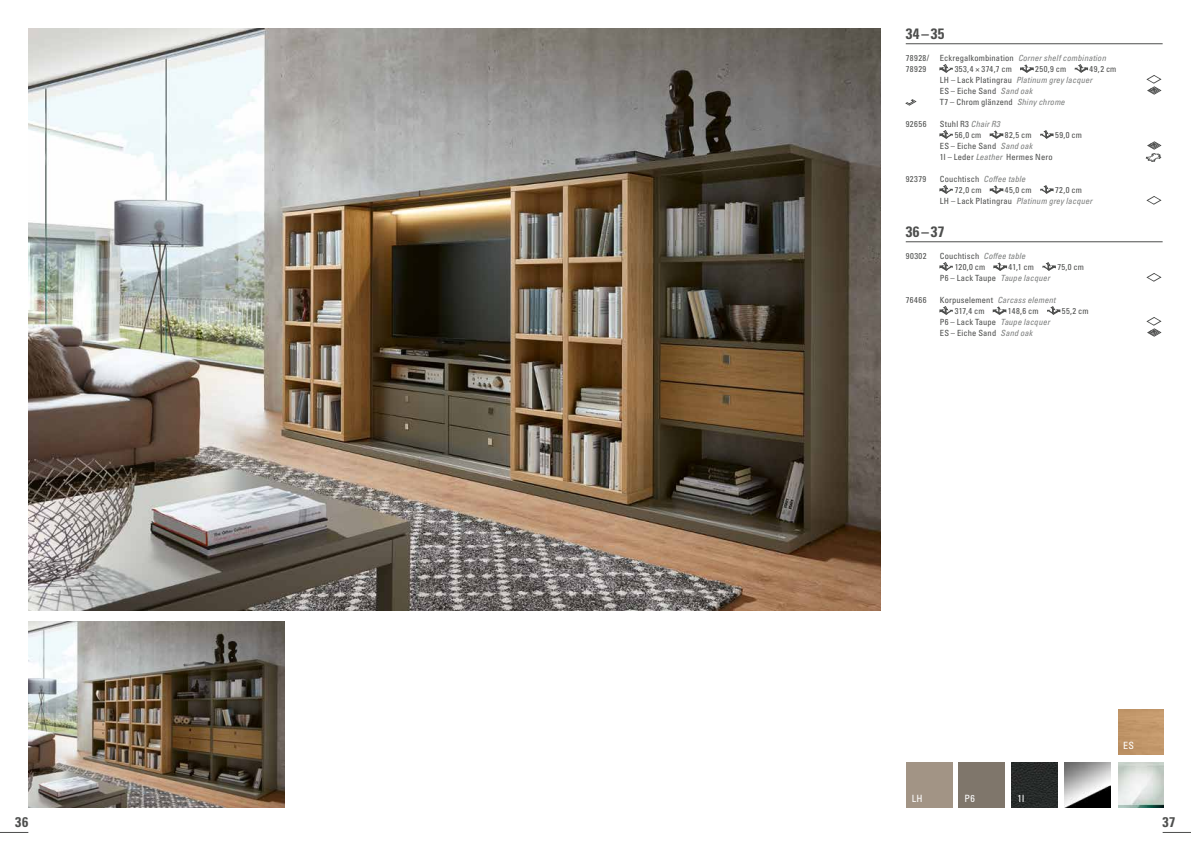
<style>
.page{position:relative;width:1191px;height:842px;background:#fff}
.page>*{position:absolute;margin:0;border:0;box-sizing:border-box;transform-origin:0 0}
.t1{font:700 condensed 15px "Univers LT Pro";letter-spacing:.03em;color:#4d4e4d}
.t2{font:700 condensed 14px "Univers LT Pro";color:#4d4e4d}
.t3{font:condensed 10px "Univers LT Pro";letter-spacing:.045em;color:#fff}
.t4{font:condensed 8.5px/11px "Univers LT Pro";letter-spacing:.015em;color:#4d4e4d}
.t5{font:condensed 8.5px/11px "Univers LT Pro";letter-spacing:.035em;color:#4d4e4d;text-align:center}
.s1{font-style:italic;color:#7d7f7e}
</style>
<div class="page">
<svg style="left:1162px;top:832px;width:29px;height:1px"></svg>
<svg style="left:0;top:832px;width:28px;height:1px"></svg>
<img style="left:28px;top:28px;width:852px;height:582px">
<img style="left:28px;top:621px;width:257px;height:187px">
<img style="left:1011px;top:763px;width:46px;height:45px">
<div style="left:1118px;top:709px;width:45px;height:45px;background:#c19669"></div>
<hr style="left:905px;top:44px;width:257px;height:1px;background:#4d4e4d">
<hr style="left:905px;top:242px;width:257px;height:1px;background:#4d4e4d">
<svg style="left:939px;top:64px;width:13px;height:9px"></svg>
<svg style="left:1020px;top:64px;width:13px;height:9px"></svg>
<svg style="left:1074px;top:64px;width:14px;height:9px"></svg>
<svg style="left:1146px;top:75px;width:15px;height:20px"></svg>
<svg style="left:905px;top:99px;width:11px;height:7px"></svg>
<svg style="left:939px;top:130px;width:13px;height:9px"></svg>
<svg style="left:989px;top:130px;width:14px;height:9px"></svg>
<svg style="left:1040px;top:130px;width:13px;height:9px"></svg>
<svg style="left:1145px;top:141px;width:17px;height:21px"></svg>
<svg style="left:939px;top:185px;width:13px;height:9px"></svg>
<svg style="left:989px;top:185px;width:14px;height:9px"></svg>
<svg style="left:1040px;top:185px;width:13px;height:9px"></svg>
<svg style="left:1146px;top:196px;width:15px;height:9px"></svg>
<svg style="left:939px;top:262px;width:13px;height:9px"></svg>
<svg style="left:993px;top:262px;width:14px;height:9px"></svg>
<svg style="left:1042px;top:262px;width:13px;height:9px"></svg>
<svg style="left:1146px;top:273px;width:15px;height:9px"></svg>
<svg style="left:939px;top:306px;width:13px;height:9px"></svg>
<svg style="left:992px;top:306px;width:14px;height:9px"></svg>
<svg style="left:1047px;top:306px;width:13px;height:9px"></svg>
<svg style="left:1146px;top:317px;width:15px;height:20px"></svg>
<img style="left:1118px;top:763px;width:45px;height:45px">
<img style="left:1064px;top:763px;width:46px;height:45px">
<h1 class="t1" style="left:905px;top:25px;width:40px">34–35</h1>
<p class="t4" style="left:905px;top:53px;width:202px">78928/ Eckregalkombination <span class="s1">Corner shelf combination<br></span>78929</p>
<p class="t4" style="left:954px;top:64px;width:59px">353,4 × 374,7 cm</p>
<p class="t4" style="left:1035px;top:64px;width:32px">250,9 cm</p>
<p class="t4" style="left:939px;top:64px;width:178px;text-indent:150px">49,2 cm<br>LH – Lack Platingrau <span class="s1">Platinum grey lacquer<br></span>ES – Eiche Sand <span class="s1">Sand oak<br></span>T7 – Chrom glänzend <span class="s1">Shiny chrome</span></p>
<p class="t4" style="left:905px;top:119px;width:22px">92656</p>
<p class="t5" style="left:939px;top:119px;width:62px">Stuhl R3 <span class="s1">Chair R3<br></span>56,0 cm</p>
<p class="t4" style="left:1004px;top:130px;width:28px">82,5 cm</p>
<p class="t4" style="left:1055px;top:130px;width:28px">59,0 cm</p>
<p class="t4" style="left:939px;top:141px;width:114px">ES – Eiche Sand <span class="s1">Sand oak<br></span>1I – Leder <span class="s1">Leather</span> Hermes Nero</p>
<p class="t4" style="left:905px;top:174px;width:22px">92379</p>
<p class="t4" style="left:954px;top:174px;width:72px;text-indent:-15px">Couchtisch <span class="s1">Coffee table<br></span>72,0 cm</p>
<p class="t4" style="left:939px;top:185px;width:154px;text-indent:115px">72,0 cm<br>LH – Lack Platingrau <span class="s1">Platinum grey lacquer</span></p>
<h1 class="t1" style="left:905px;top:223px;width:40px">36–37</h1>
<p class="t4" style="left:905px;top:251px;width:22px">90302</p>
<p class="t4" style="left:954px;top:251px;width:72px;text-indent:-15px">Couchtisch <span class="s1">Coffee table<br></span>120,0 cm</p>
<p class="t4" style="left:1005px;top:185px;width:28px">45,0 cm</p>
<p class="t4" style="left:1008px;top:262px;width:27px">41,1 cm</p>
<p class="t4" style="left:1057px;top:262px;width:28px">75,0 cm</p>
<p class="t4" style="left:939px;top:273px;width:112px">P6 – Lack Taupe <span class="s1">Taupe lacquer</span></p>
<p class="t4" style="left:905px;top:295px;width:22px">76466</p>
<p class="t4" style="left:954px;top:295px;width:102px;text-indent:-15px">Korpuselement <span class="s1">Carcass element<br></span>317,4 cm</p>
<p class="t4" style="left:1008px;top:306px;width:32px">148,6 cm</p>
<p class="t4" style="left:1062px;top:306px;width:28px">55,2 cm</p>
<p class="t4" style="left:939px;top:317px;width:112px">P6 – Lack Taupe <span class="s1">Taupe lacquer<br></span>ES – Eiche Sand <span class="s1">Sand oak</span></p>
<p class="t3" style="left:911px;top:792px;width:13px">LH</p>
<p class="t3" style="left:964px;top:792px;width:12px">P6</p>
<p class="t3" style="left:1017px;top:792px;width:9px">1I</p>
<p class="t3" style="left:1123px;top:739px;width:12px">ES</p>
<h2 class="t2" style="left:15px;top:813px;width:15px">36</h2>
<h2 class="t2" style="left:1162px;top:813px;width:14px">37</h2>
</div>
